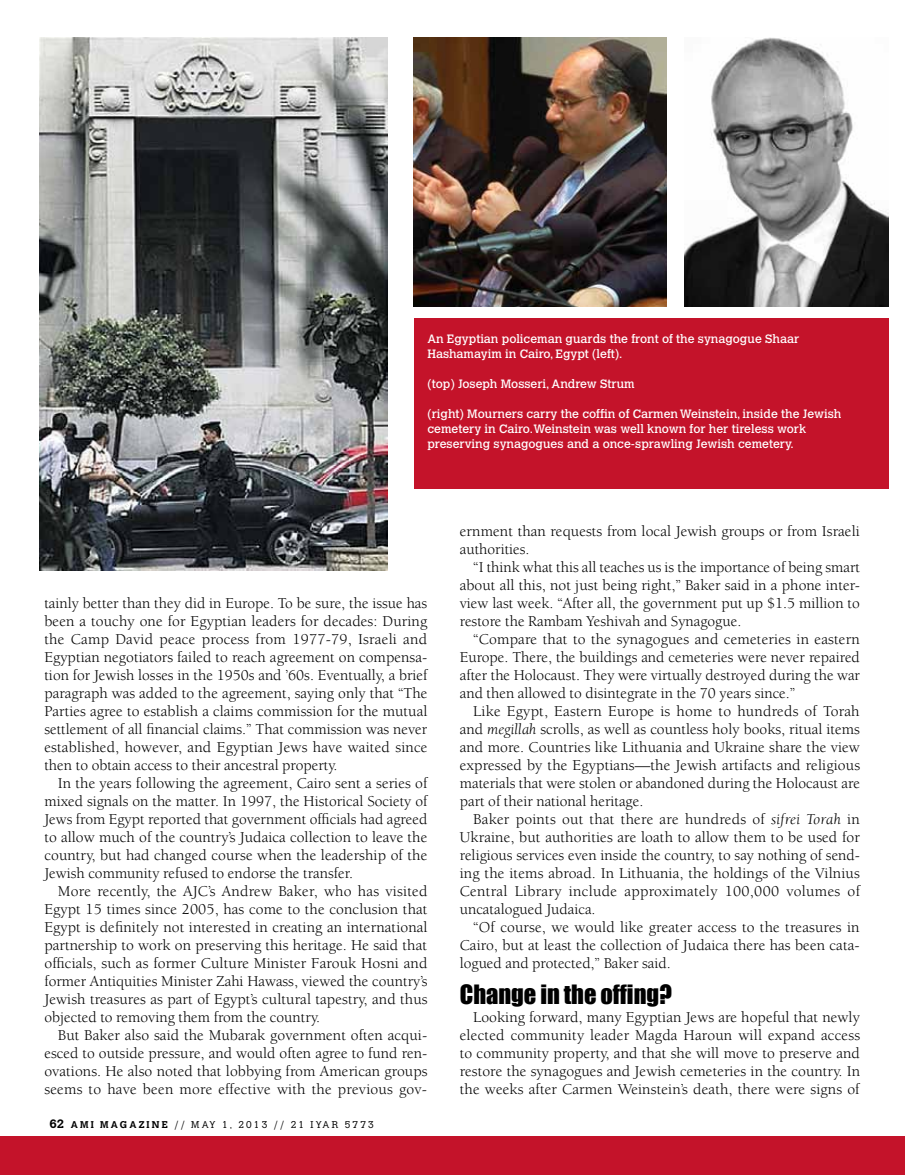
<style>
.page{position:relative;width:905px;height:1175px;background:#fff}
.page>*{position:absolute;margin:0;border:0;box-sizing:border-box;transform-origin:0 0}
.t1{font:24.45px "Impact";color:#000}
.t2{font:15.45px/18px "Berkeley Std";color:#000;text-align:justify}
.t3{font:12px/15px "Calvert MT Std";color:#fff}
.t4{font:300 9.75px "Calvert MT Std";letter-spacing:.225em;color:#000}
.s1{font-weight:700;font-size:12px}
.s2{font-weight:700}
.s3{font-style:italic}
</style>
<div class="page">
<img style="left:684px;top:38px;width:204px;height:268px">
<div style="left:414px;top:318px;width:474px;height:170px;background:#c4132a"></div>
<div style="left:0;top:1136px;width:904px;height:38px;background:#c4132a"></div>
<img style="left:414px;top:38px;width:252px;height:268px">
<img style="left:40px;top:38px;width:347px;height:532px">
<p class="t3" style="left:427px;top:331px;width:373px">An Egyptian policeman guards the front of the synagogue Shaar<br>Hashamayim in Cairo, Egypt (left).</p>
<p class="t3" style="left:427px;top:376px;width:209px">(top) Joseph Mosseri, Andrew Strum</p>
<p class="t3" style="left:427px;top:406px;width:415px">(right) Mourners carry the coffin of Carmen Weinstein, inside the Jewish cemetery in Cairo.Weinstein was well known for her tireless work preserving synagogues and a once-sprawling Jewish cemetery.</p>
<p class="t2" style="left:44px;top:594px;width:384px">tainly better than they did in Europe. To be sure, the issue has been a touchy one for Egyptian leaders for decades: During the Camp David peace process from 1977-79, Israeli and Egyptian negotiators failed to reach agreement on compensa&shy;tion for Jewish losses in the 1950s and ’60s. Eventually, a brief paragraph was added to the agreement, saying only that “The Parties agree to establish a claims commission for the mutual settlement of all financial claims.” That commission was never established, however, and Egyptian Jews have waited since then to obtain access to their ancestral property.</p>
<p class="t2" style="left:44px;top:774px;width:384px;text-indent:14px">In the years following the agreement, Cairo sent a series of mixed signals on the matter. In 1997, the Historical Society of Jews from Egypt reported that government officials had agreed to allow much of the country’s Judaica collection to leave the country, but had changed course when the leadership of the Jewish community refused to endorse the transfer.</p>
<p class="t2" style="left:44px;top:882px;width:384px;text-indent:14px">More recently, the AJC’s Andrew Baker, who has visited Egypt 15 times since 2005, has come to the conclusion that Egypt is definitely not interested in creating an international partnership to work on preserving this heritage. He said that officials, such as former Culture Minister Farouk Hosni and former Antiquities Minister Zahi Hawass, viewed the country’s Jewish treasures as part of Egypt’s cultural tapestry, and thus objected to removing them from the country.</p>
<p class="t2" style="left:44px;top:1026px;width:384px;text-indent:14px">But Baker also said the Mubarak government often acqui&shy;esced to outside pressure, and would often agree to fund ren&shy;ovations. He also noted that lobbying from American groups seems to have been more effective with the previous gov-</p>
<p class="t4" style="left:50px;top:1118px;width:326px"><span class="s1">62</span> <span class="s2">AMI MAGAZINE</span> // MAY 1, 2013 // 21 IYAR 5773</p>
<p class="t2" style="left:460px;top:522px;width:401px">ernment than requests from local Jewish groups or from Israeli authorities.</p>
<p class="t2" style="left:460px;top:558px;width:402px;text-indent:14px">“I think what this all teaches us is the importance of being smart about all this, not just being right,” Baker said in a phone inter&shy;view last week. “After all, the government put up $1.5 million to restore the Rambam Yeshivah and Synagogue.</p>
<p class="t2" style="left:460px;top:630px;width:402px;text-indent:14px">“Compare that to the synagogues and cemeteries in eastern Europe. There, the buildings and cemeteries were never repaired after the Holocaust. They were virtually destroyed during the war and then allowed to disintegrate in the 70 years since.”</p>
<p class="t2" style="left:460px;top:702px;width:402px;text-indent:14px">Like Egypt, Eastern Europe is home to hundreds of Torah and <span class="s3">megillah</span> scrolls, as well as countless holy books, ritual items and more. Countries like Lithuania and Ukraine share the view expressed by the Egyptians—the Jewish artifacts and religious materials that were stolen or abandoned during the Holocaust are part of their national heritage.</p>
<p class="t2" style="left:460px;top:810px;width:402px;text-indent:14px">Baker points out that there are hundreds of <span class="s3">sifrei Torah</span> in Ukraine, but authorities are loath to allow them to be used for religious services even inside the country, to say nothing of send&shy;ing the items abroad. In Lithuania, the holdings of the Vilnius Central Library include approximately 100,000 volumes of uncatalogued Judaica.</p>
<p class="t2" style="left:460px;top:918px;width:401px;text-indent:14px">“Of course, we would like greater access to the treasures in Cairo, but at least the collection of Judaica there has been cata&shy;logued and protected,” Baker said.</p>
<h1 class="t1" style="left:460px;top:975px;width:214px">Change in the offing?</h1>
<p class="t2" style="left:460px;top:1008px;width:402px;text-indent:13px">Looking forward, many Egyptian Jews are hopeful that newly elected community leader Magda Haroun will expand access to community property, and that she will move to preserve and restore the synagogues and Jewish cemeteries in the country. In the weeks after Carmen Weinstein’s death, there were signs of</p>
</div>
